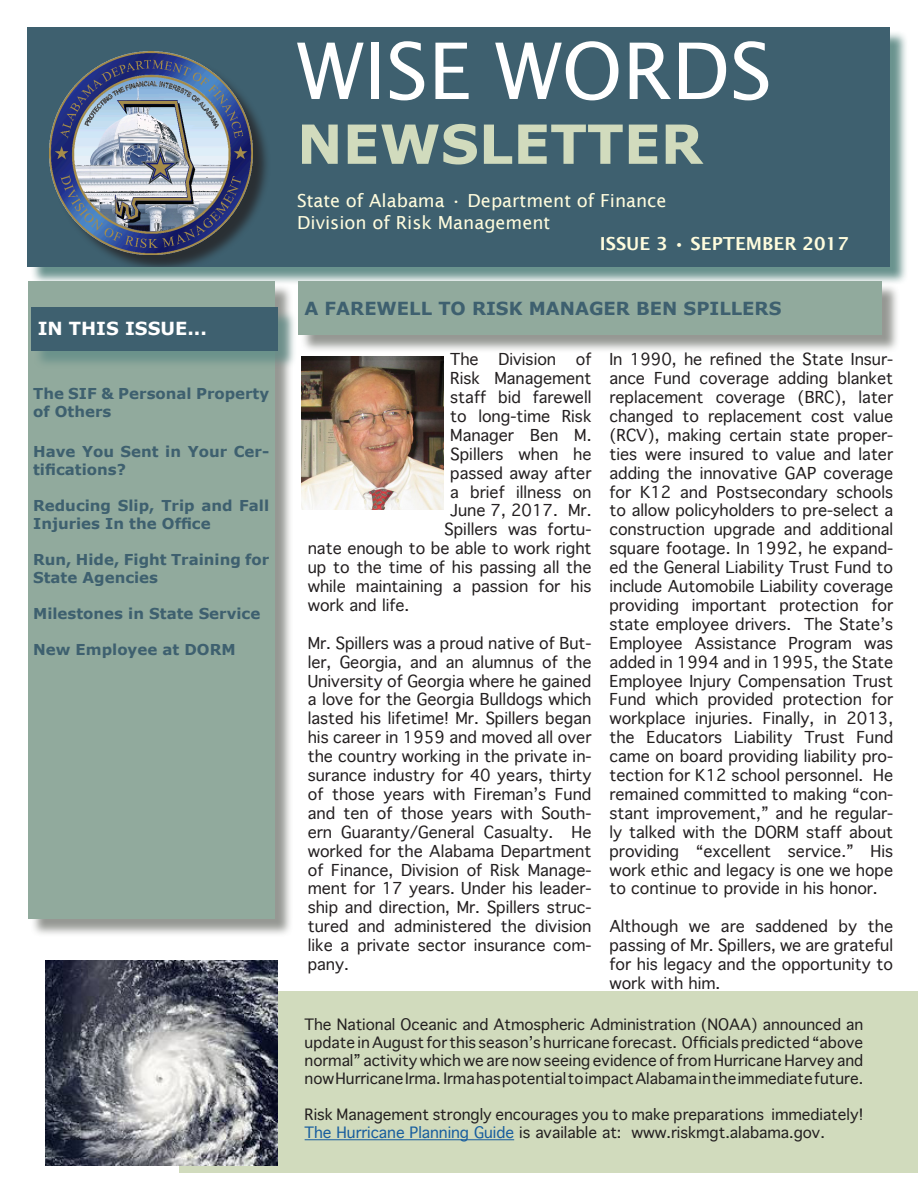
<style>
.page{position:relative;width:918px;height:1188px;background:#fff}
.page>*{position:absolute;margin:0;border:0;box-sizing:border-box;transform-origin:0 0}
.t1{font:78px "Lucida Sans";color:#fff}
.t2{font:700 54px "Verdana";color:#d1dbbd}
.t3{font:18px "Lucida Sans";color:#fffcdd}
.t4{font:700 18px "Verdana";color:#3e606f}
.t5{font:600 18px "Lucida Sans";color:#fffcdd}
.t6{font:700 18px "Verdana";color:#fff}
.t7{font:15.75px/18.9px "Geneva";color:#231f20;text-align:justify}
.t8{font:15px/18px "Geneva";color:#231f20;text-align:justify}
.t9{font:700 15px/18px "Verdana";color:#3e606f}
.s1{color:#175d9e}
</style>
<div class="page">
<div style="left:30px;top:30px;width:879px;height:255px;background:#5f8b86;opacity:.93"></div>
<div style="left:28px;top:28px;width:862px;height:239px;background:#3e606f"></div>
<div style="left:52px;top:54px;width:219px;height:213px;background:#231f20;opacity:.75"></div>
<img style="left:50px;top:52px;width:203px;height:202px">
<div style="left:30px;top:283px;width:263px;height:655px;background:#737670;opacity:.75"></div>
<div style="left:28px;top:281px;width:247px;height:638px;background:#91aa9d"></div>
<div style="left:33px;top:309px;width:264px;height:60px;background:#5f8b86;opacity:.75"></div>
<div style="left:31px;top:307px;width:247px;height:43px;background:#3e606f"></div>
<div style="left:300px;top:283px;width:601px;height:70px;background:#737670;opacity:.75"></div>
<div style="left:298px;top:281px;width:584px;height:53px;background:#91aa9d"></div>
<div style="left:302px;top:356px;width:142px;height:154px;background:#231f20;opacity:.75"></div>
<div style="left:179px;top:991px;width:738px;height:182px;background:#d1dbbd"></div>
<hr style="left:305px;top:1139px;width:209px;height:1px;background:#175d9e">
<img style="left:46px;top:960px;width:232px;height:206px">
<p class="t6" style="left:38px;top:316px;width:171px">IN THIS ISSUE...</p>
<p class="t9" style="left:33px;top:384px;width:238px">The SIF &amp; Personal Property of Others</p>
<p class="t9" style="left:33px;top:442px;width:238px">Have You Sent in Your Cer&shy;tifications?</p>
<p class="t9" style="left:33px;top:496px;width:238px">Reducing Slip, Trip and Fall<br>Injuries In the Office</p>
<p class="t9" style="left:33px;top:550px;width:238px">Run, Hide, Fight Training for<br>State Agencies</p>
<p class="t9" style="left:33px;top:604px;width:229px">Milestones in State Service</p>
<p class="t9" style="left:33px;top:640px;width:204px">New Employee at DORM</p>
<p class="t1" style="left:297px;top:27px;width:477px">WISE WORDS</p>
<p class="t2" style="left:297px;top:106px;width:407px">NEWSLETTER</p>
<p class="t3" style="left:297px;top:190px;width:371px">State of Alabama • Department of Finance</p>
<p class="t3" style="left:297px;top:212px;width:255px">Division of Risk Management</p>
<p class="t5" style="left:600px;top:234px;width:250px">ISSUE 3 • SEPTEMBER 2017</p>
<p class="t4" style="left:304px;top:295px;width:478px">A FAREWELL TO RISK MANAGER BEN SPILLERS</p>
<p class="t7" style="left:450px;top:351px;width:30px">The</p>
<p class="t7" style="left:498px;top:351px;width:59px">Division</p>
<p class="t7" style="left:576px;top:351px;width:17px">of</p>
<p class="t7" style="left:450px;top:370px;width:143px">Risk Management</p>
<p class="t7" style="left:450px;top:389px;width:143px">staff bid farewell</p>
<p class="t7" style="left:450px;top:407px;width:143px">to long-time Risk</p>
<p class="t7" style="left:450px;top:426px;width:143px">Manager Ben M.</p>
<p class="t7" style="left:450px;top:445px;width:143px">Spillers when he</p>
<p class="t7" style="left:450px;top:464px;width:143px">passed away after</p>
<p class="t7" style="left:450px;top:483px;width:143px">a brief illness on</p>
<p class="t7" style="left:450px;top:502px;width:143px">June 7, 2017. Mr.</p>
<p class="t7" style="left:444px;top:521px;width:149px">Spillers was fortu-</p>
<p class="t7" style="left:308px;top:540px;width:285px">nate enough to be able to work right</p>
<p class="t7" style="left:308px;top:559px;width:285px">up to the time of his passing all the</p>
<p class="t7" style="left:308px;top:578px;width:285px">while maintaining a passion for his</p>
<p class="t7" style="left:308px;top:596px;width:103px">work and life.</p>
<p class="t7" style="left:308px;top:634px;width:285px">Mr. Spillers was a proud native of But&shy;ler, Georgia, and an alumnus of the University of Georgia where he gained a love for the Georgia Bulldogs which lasted his lifetime! Mr. Spillers began his career in 1959 and moved all over the country working in the private in&shy;surance industry for 40 years, thirty of those years with Fireman’s Fund and ten of those years with South&shy;ern Guaranty/General Casualty. He worked for the Alabama Department of Finance, Division of Risk Manage&shy;ment for 17 years. Under his leader&shy;ship and direction, Mr. Spillers struc&shy;tured and administered the division like a private sector insurance com&shy;pany.</p>
<p class="t7" style="left:609px;top:351px;width:285px">In 1990, he refined the State Insur&shy;ance Fund coverage adding blanket replacement coverage (BRC), later changed to replacement cost value (RCV), making certain state proper&shy;ties were insured to value and later adding the innovative GAP coverage for K12 and Postsecondary schools to allow policyholders to pre-select a construction upgrade and additional square footage. In 1992, he expand&shy;ed the General Liability Trust Fund to include Automobile Liability coverage providing important protection for state employee drivers. The State’s Employee Assistance Program was added in 1994 and in 1995, the State Employee Injury Compensation Trust Fund which provided protection for workplace injuries. Finally, in 2013, the Educators Liability Trust Fund came on board providing liability pro&shy;tection for K12 school personnel. He remained committed to making “con&shy;stant improvement,” and he regular&shy;ly talked with the DORM staff about providing “excellent service.” His work ethic and legacy is one we hope to continue to provide in his honor.</p>
<p class="t7" style="left:609px;top:918px;width:285px">Although we are saddened by the passing of Mr. Spillers, we are grateful for his legacy and the opportunity to work with him.</p>
<p class="t8" style="left:305px;top:1017px;width:560px">The National Oceanic and Atmospheric Administration (NOAA) announced an update in August for this season’s hurricane forecast. Officials predicted “above normal” activity which we are now seeing evidence of from Hurricane Harvey and now Hurricane Irma. Irma has potential to impact Alabama in the immediate future.</p>
<p class="t8" style="left:305px;top:1107px;width:560px">Risk Management strongly encourages you to make preparations immediately!</p>
<p class="t8" style="left:305px;top:1125px;width:522px"><span class="s1">The Hurricane Planning Guide</span> is available at: www.riskmgt.alabama.gov.</p>
</div>
